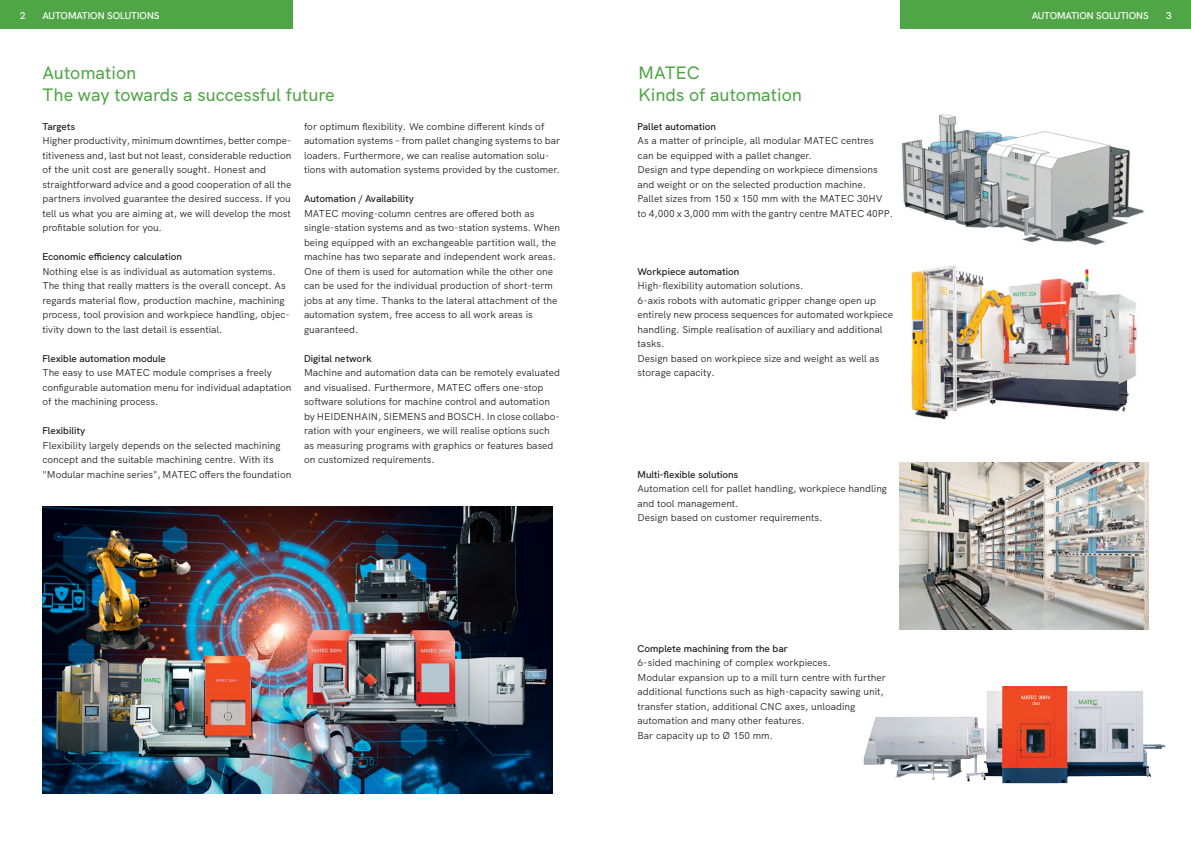
<style>
.page{position:relative;width:1191px;height:842px;background:#fff}
.page>*{position:absolute;margin:0;border:0;box-sizing:border-box;transform-origin:0 0}
.t1{font:500 18px/21.7px "HK Grotesk";color:#50a646}
.t2{font:10px/14.5px "HK Grotesk";color:#231f20}
.t3{font:600 10px "HK Grotesk";letter-spacing:-.005em;color:#231f20}
.t4{font:600 10px "HK Grotesk";color:#fff}
</style>
<div class="page">
<div style="left:0;top:0;width:292px;height:28px;background:#50a646"></div>
<div style="left:900px;top:0;width:291px;height:28px;background:#50a646"></div>
<img style="left:863px;top:717px;width:71px;height:62px">
<img style="left:964px;top:686px;width:98px;height:97px">
<img style="left:1064px;top:686px;width:101px;height:97px">
<img style="left:899px;top:463px;width:249px;height:167px">
<img style="left:901px;top:114px;width:243px;height:131px">
<img style="left:42px;top:507px;width:511px;height:287px">
<img style="left:911px;top:265px;width:227px;height:155px">
<p class="t4" style="left:20px;top:8px;width:7px">2</p>
<p class="t4" style="left:43px;top:8px;width:118px">AUTOMATION SOLUTIONS</p>
<p class="t4" style="left:1031px;top:8px;width:118px">AUTOMATION SOLUTIONS</p>
<p class="t4" style="left:1165px;top:8px;width:8px">3</p>
<h1 class="t1" style="left:43px;top:60px;width:294px">Automation<br>The way towards a successful future</h1>
<h1 class="t1" style="left:638px;top:60px;width:165px">MATEC<br>Kinds of automation</h1>
<p class="t3" style="left:42px;top:118px;width:34px">Targets</p>
<p class="t2" style="left:42px;top:132px;width:250px">Higher productivity, minimum downtimes, better compe&shy;titiveness and, last but not least, considerable reduction of the unit cost are generally sought. Honest and straightforward advice and a good cooperation of all the partners involved guarantee the desired success. If you tell us what you are aiming at, we will develop the most profitable solution for you.</p>
<p class="t3" style="left:42px;top:249px;width:141px">Economic efficiency calculation</p>
<p class="t2" style="left:42px;top:263px;width:249px">Nothing else is as individual as automation systems.<br>The thing that really matters is the overall concept. As regards material flow, production machine, machining process, tool provision and workpiece handling, objec&shy;tivity down to the last detail is essential.</p>
<p class="t3" style="left:42px;top:350px;width:125px">Flexible automation module</p>
<p class="t2" style="left:42px;top:364px;width:250px">The easy to use MATEC module comprises a freely configurable automation menu for individual adaptation of the machining process.</p>
<p class="t3" style="left:42px;top:423px;width:45px">Flexibility</p>
<p class="t2" style="left:42px;top:437px;width:250px">Flexibility largely depends on the selected machining concept and the suitable machining centre. With its "Modular machine series", MATEC offers the foundation</p>
<p class="t3" style="left:637px;top:118px;width:80px">Pallet automation</p>
<p class="t2" style="left:637px;top:132px;width:257px">As a matter of principle, all modular MATEC centres<br>can be equipped with a pallet changer.<br>Design and type depending on workpiece dimensions and weight or on the selected production machine.<br>Pallet sizes from 150 x 150 mm with the MATEC 30HV to 4,000 x 3,000 mm with the gantry centre MATEC 40PP.</p>
<p class="t2" style="left:304px;top:118px;width:257px">for optimum flexibility. We combine different kinds of automation systems – from pallet changing systems to bar loaders. Furthermore, we can realise automation solu&shy;tions with automation systems provided by the customer.</p>
<p class="t3" style="left:304px;top:191px;width:112px">Automation / Availability</p>
<p class="t2" style="left:304px;top:205px;width:257px">MATEC moving-column centres are offered both as single-station systems and as two-station systems. When being equipped with an exchangeable partition wall, the machine has two separate and independent work areas.<br>One of them is used for automation while the other one can be used for the individual production of short-term jobs at any time. Thanks to the lateral attachment of the automation system, free access to all work areas is guaranteed.</p>
<p class="t3" style="left:304px;top:350px;width:69px">Digital network</p>
<p class="t2" style="left:304px;top:364px;width:257px">Machine and automation data can be remotely evaluated and visualised. Furthermore, MATEC offers one-stop software solutions for machine control and automation by HEIDENHAIN, SIEMENS and BOSCH. In close collabo&shy;ration with your engineers, we will realise options such as measuring programs with graphics or features based on customized requirements.</p>
<p class="t3" style="left:637px;top:263px;width:103px">Workpiece automation</p>
<p class="t2" style="left:637px;top:277px;width:257px">High-flexibility automation solutions.<br>6-axis robots with automatic gripper change open up entirely new process sequences for automated workpiece handling. Simple realisation of auxiliary and additional tasks.<br>Design based on workpiece size and weight as well as storage capacity.</p>
<p class="t3" style="left:637px;top:466px;width:102px">Multi-flexible solutions</p>
<p class="t2" style="left:637px;top:480px;width:251px">Automation cell for pallet handling, workpiece handling and tool management.<br>Design based on customer requirements.</p>
<p class="t3" style="left:637px;top:640px;width:152px">Complete machining from the bar</p>
<p class="t2" style="left:637px;top:654px;width:250px">6-sided machining of complex workpieces.<br>Modular expansion up to a mill turn centre with further additional functions such as high-capacity sawing unit, transfer station, additional CNC axes, unloading automation and many other features.<br>Bar capacity up to Ø 150 mm.</p>
</div>
